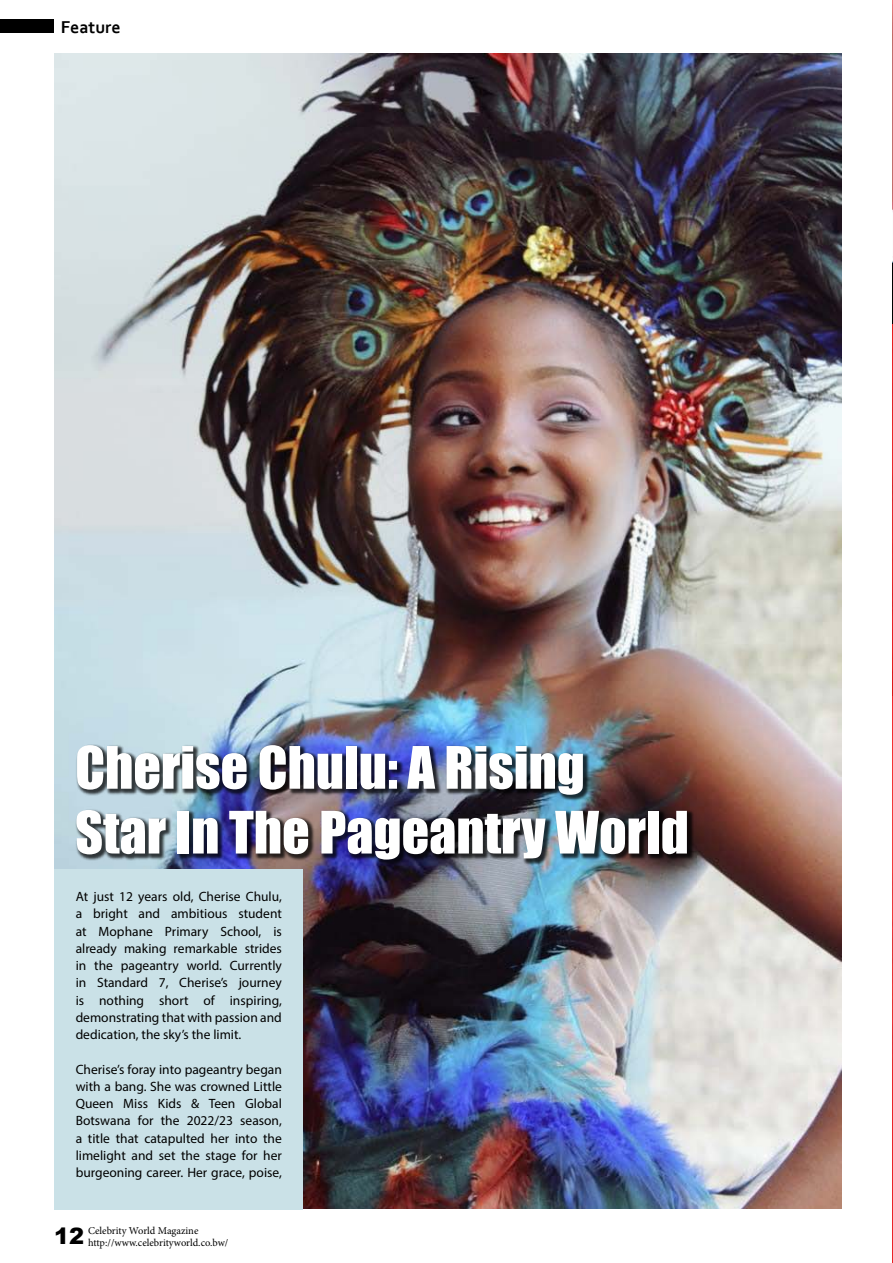
<style>
.page{position:relative;width:893px;height:1263px;background:#fff}
.page>*{position:absolute;margin:0;border:0;box-sizing:border-box;transform-origin:0 0}
.t1{font:54px/64.8px "Impact";color:#fff}
.t2{font:900 22.5px "Arial";color:#000}
.t3{font:700 18px "Corbel";color:#000}
.t4{font:13.5px/17.2px "Myriad Pro";color:#000;text-align:justify}
.t5{font:10.5px/11.7px "Minion Pro";letter-spacing:-.005em;color:#000}
</style>
<div class="page">
<img style="left:54px;top:53px;width:787px;height:1156px">
<div style="left:0;top:20px;width:53px;height:13px;background:#000"></div>
<hr style="left:892px;top:263px;width:1px;height:64px;background:#000">
<hr style="left:892px;top:1069px;width:1px;height:194px;background:#eb2228">
<img style="left:892px;top:325px;width:1px;height:744px">
<img style="left:892px;top:0;width:1px;height:263px">
<div style="left:54px;top:870px;width:249px;height:340px;background:#cae1e7"></div>
<div style="left:75px;top:745px;width:619px;height:121px;background:#000;opacity:.75"></div>
<h3 class="t3" style="left:61px;top:16px;width:62px">Feature</h3>
<h1 class="t1" style="left:75px;top:734px;width:615px">Cherise Chulu: A Rising<br>Star In The Pageantry World</h1>
<p class="t4" style="left:76px;top:888px;width:208px">At just 12 years old, Cherise Chulu, a bright and ambitious student at Mophane Primary School, is already making remarkable strides in the pageantry world. Currently in Standard 7, Cherise’s journey is nothing short of inspiring, demonstrating that with passion and dedication, the sky’s the limit.</p>
<p class="t4" style="left:76px;top:1060px;width:208px">Cherise’s foray into pageantry began with a bang. She was crowned Little Queen Miss Kids &amp; Teen Global Botswana for the 2022/23 season, a title that catapulted her into the limelight and set the stage for her burgeoning career. Her grace, poise,</p>
<h2 class="t2" style="left:54px;top:1220px;width:32px">12</h2>
<p class="t5" style="left:88px;top:1225px;width:142px">Celebrity World Magazine http://www.celebrityworld.co.bw/</p>
</div>
